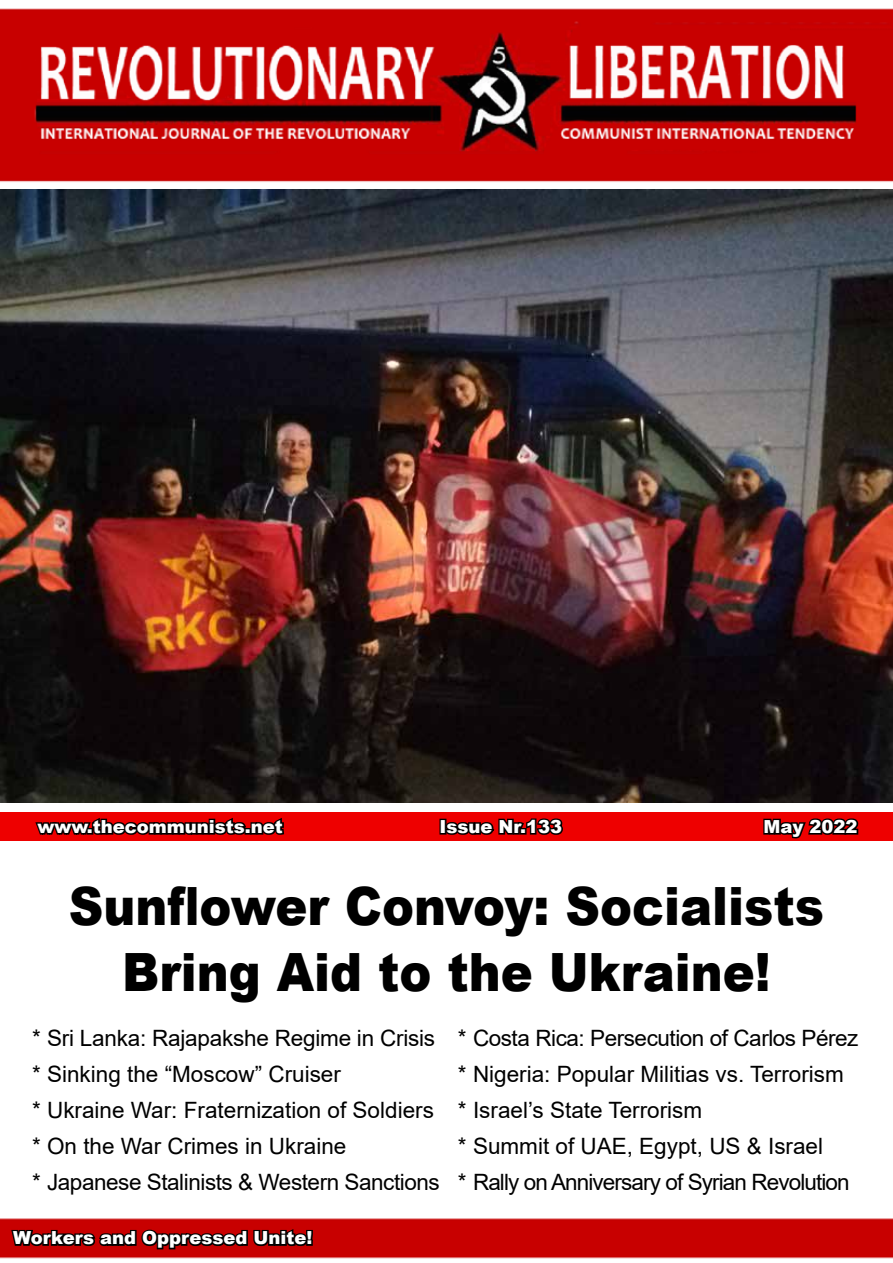
<style>
.page{position:relative;width:893px;height:1263px;background:#fff}
.page>*{position:absolute;margin:0;border:0;box-sizing:border-box;transform-origin:0 0}
.t1{font:900 52.8px/66px "Arial";color:#000;text-align:center;scale:.91 1}
.t2{font:22.5px/36px "Arial";color:#000}
.t3{font:900 18px "Arial";color:#fff}
</style>
<div class="page">
<img style="left:0;top:8px;width:893px;height:1251px">
<svg style="left:32px;top:1028px;width:9px;height:9px"></svg>
<svg style="left:47px;top:1028px;width:26px;height:19px"></svg>
<svg style="left:81px;top:1029px;width:63px;height:18px"></svg>
<svg style="left:153px;top:1029px;width:116px;height:22px"></svg>
<svg style="left:276px;top:1029px;width:75px;height:22px"></svg>
<svg style="left:358px;top:1029px;width:15px;height:17px"></svg>
<svg style="left:380px;top:1028px;width:55px;height:19px"></svg>
<svg style="left:32px;top:1064px;width:9px;height:9px"></svg>
<svg style="left:47px;top:1064px;width:73px;height:23px"></svg>
<svg style="left:127px;top:1065px;width:31px;height:18px"></svg>
<svg style="left:165px;top:1064px;width:97px;height:19px"></svg>
<svg style="left:269px;top:1064px;width:73px;height:19px"></svg>
<svg style="left:32px;top:1100px;width:9px;height:9px"></svg>
<svg style="left:48px;top:1101px;width:76px;height:18px"></svg>
<svg style="left:130px;top:1101px;width:46px;height:18px"></svg>
<svg style="left:185px;top:1101px;width:136px;height:18px"></svg>
<svg style="left:328px;top:1100px;width:106px;height:19px"></svg>
<svg style="left:32px;top:1136px;width:9px;height:9px"></svg>
<svg style="left:47px;top:1136px;width:29px;height:19px"></svg>
<svg style="left:83px;top:1137px;width:31px;height:18px"></svg>
<svg style="left:120px;top:1137px;width:42px;height:18px"></svg>
<svg style="left:168px;top:1136px;width:71px;height:19px"></svg>
<svg style="left:247px;top:1137px;width:15px;height:17px"></svg>
<svg style="left:270px;top:1137px;width:76px;height:18px"></svg>
<svg style="left:32px;top:1172px;width:9px;height:9px"></svg>
<svg style="left:47px;top:1173px;width:94px;height:22px"></svg>
<svg style="left:147px;top:1172px;width:191px;height:19px"></svg>
<svg style="left:345px;top:1172px;width:95px;height:19px"></svg>
<svg style="left:458px;top:1028px;width:9px;height:9px"></svg>
<svg style="left:473px;top:1028px;width:57px;height:19px"></svg>
<svg style="left:536px;top:1029px;width:47px;height:18px"></svg>
<svg style="left:591px;top:1029px;width:113px;height:18px"></svg>
<svg style="left:710px;top:1028px;width:86px;height:19px"></svg>
<svg style="left:803px;top:1029px;width:56px;height:18px"></svg>
<svg style="left:458px;top:1064px;width:9px;height:9px"></svg>
<svg style="left:474px;top:1065px;width:75px;height:22px"></svg>
<svg style="left:558px;top:1065px;width:77px;height:22px"></svg>
<svg style="left:641px;top:1065px;width:68px;height:18px"></svg>
<svg style="left:715px;top:1069px;width:27px;height:14px"></svg>
<svg style="left:750px;top:1065px;width:93px;height:18px"></svg>
<svg style="left:458px;top:1100px;width:9px;height:9px"></svg>
<svg style="left:475px;top:1101px;width:69px;height:18px"></svg>
<svg style="left:550px;top:1100px;width:52px;height:19px"></svg>
<svg style="left:608px;top:1101px;width:93px;height:18px"></svg>
<svg style="left:458px;top:1136px;width:9px;height:9px"></svg>
<svg style="left:473px;top:1136px;width:159px;height:22px"></svg>
<svg style="left:640px;top:1137px;width:62px;height:22px"></svg>
<svg style="left:710px;top:1136px;width:30px;height:19px"></svg>
<svg style="left:747px;top:1136px;width:15px;height:19px"></svg>
<svg style="left:770px;top:1137px;width:51px;height:18px"></svg>
<svg style="left:458px;top:1172px;width:9px;height:9px"></svg>
<svg style="left:474px;top:1172px;width:272px;height:23px"></svg>
<svg style="left:752px;top:1173px;width:97px;height:18px"></svg>
<svg style="left:60px;top:872px;width:774px;height:142px"></svg>
<div style="left:0;top:813px;width:893px;height:28px;background:#e00"></div>
<svg style="left:35px;top:817px;width:249px;height:18px"></svg>
<div style="left:439px;top:819px;width:7px;height:16px;border:3px solid #000"></div>
<svg style="left:443px;top:818px;width:120px;height:17px"></svg>
<svg style="left:762px;top:803px;width:99px;height:36px"></svg>
<svg style="left:9px;top:1225px;width:305px;height:27px;background:#720000"></svg>
<img style="left:0;top:189px;width:893px;height:614px">
<p class="t3" style="left:37px;top:814px;width:247px">www.thecommunists.net</p>
<p class="t3" style="left:440px;top:814px;width:124px">Issue Nr.133</p>
<p class="t3" style="left:764px;top:814px;width:96px">May 2022</p>
<h1 class="t1" style="left:69px;top:871px;width:831px">Sunflower Convoy: Socialists<br>Bring Aid to the Ukraine!</h1>
<p class="t2" style="left:32px;top:1020px;width:409px">* Sri Lanka: Rajapakshe Regime in Crisis * Sinking the “Moscow” Cruiser<br>* Ukraine War: Fraternization of Soldiers * On the War Crimes in Ukraine<br>* Japanese Stalinists &amp; Western Sanctions</p>
<p class="t2" style="left:458px;top:1020px;width:402px">* Costa Rica: Persecution of Carlos Pérez * Nigeria: Popular Militias vs. Terrorism<br>* Israel’s State Terrorism<br>* Summit of UAE, Egypt, US &amp; Israel<br>* Rally on Anniversary of Syrian Revolution</p>
<p class="t3" style="left:13px;top:1225px;width:301px">Workers and Oppressed Unite!</p>
</div>
